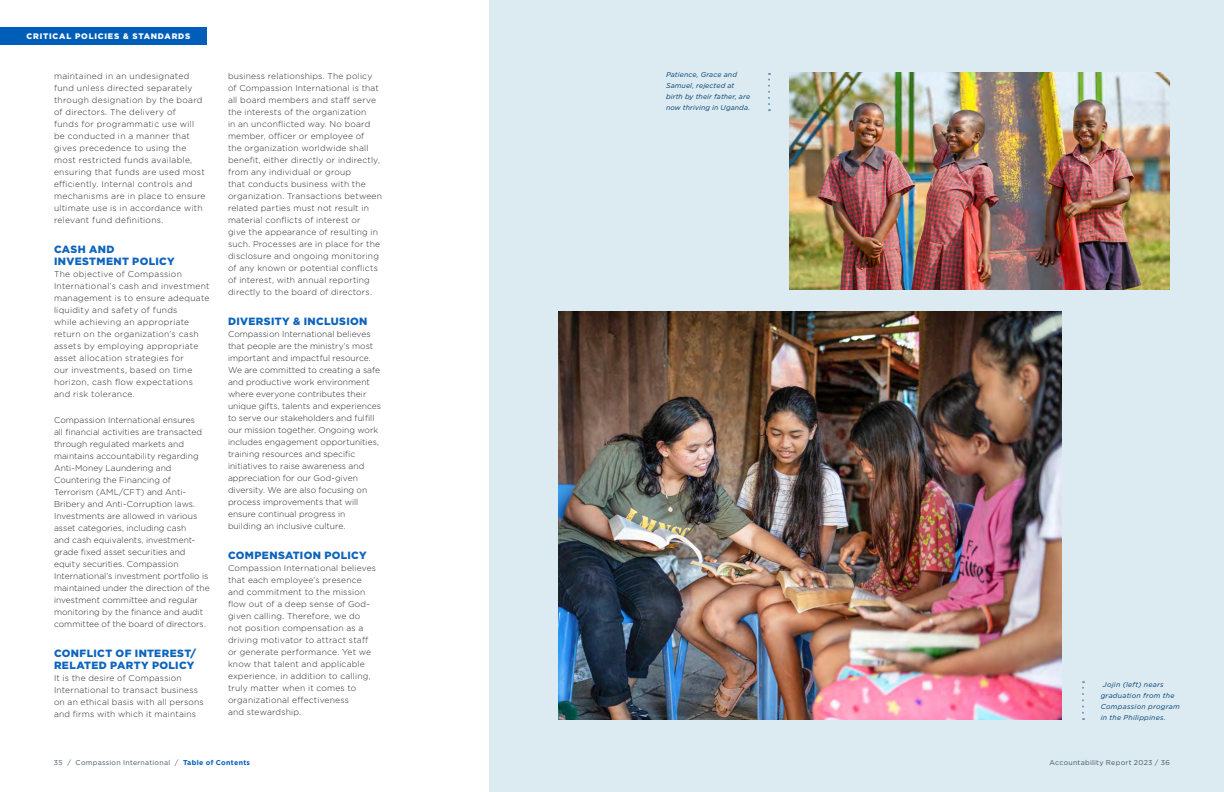
<style>
.page{position:relative;width:1224px;height:792px;background:#fff}
.page>*{position:absolute;margin:0;border:0;box-sizing:border-box;transform-origin:0 0}
.t1{font:900 10.5px/12px "Gotham";letter-spacing:.035em;color:#0d64bd}
.t2{font:300 8.5px/12px "Gotham";letter-spacing:.015em;color:#292829}
.t3{font:900 8px "Gotham";letter-spacing:.1em;color:#fff}
.t4{font:italic 7px/11px "Gotham";letter-spacing:.025em;color:#003b70}
.t5{font:7px "Gotham";letter-spacing:.04em;color:#405463}
.s1{font-weight:700;color:#005cba}
</style>
<div class="page">
<div style="left:489px;top:0;width:735px;height:792px;background:#dbebf1"></div>
<img style="left:790px;top:72px;width:380px;height:217px">
<img style="left:558px;top:311px;width:504px;height:409px">
<svg style="left:768px;top:73px;width:2px;height:38px"></svg>
<svg style="left:1082px;top:681px;width:2px;height:39px"></svg>
<div style="left:0;top:27px;width:207px;height:18px;background:#005eb8"></div>
<p class="t3" style="left:26px;top:31px;width:165px">CRITICAL POLICIES &amp; STANDARDS</p>
<p class="t2" style="left:54px;top:70px;width:153px">maintained in an undesignated fund unless directed separately through designation by the board of directors. The delivery of<br>funds for programmatic use will be conducted in a manner that gives precedence to using the most restricted funds available, ensuring that funds are used most efficiently. Internal controls and mechanisms are in place to ensure ultimate use is in accordance with relevant fund definitions.</p>
<p class="t1" style="left:54px;top:243px;width:122px">CASH AND<br>INVESTMENT POLICY</p>
<p class="t2" style="left:54px;top:268px;width:157px">The objective of Compassion<br>International’s cash and investment management is to ensure adequate liquidity and safety of funds<br>while achieving an appropriate return on the organization’s cash assets by employing appropriate asset allocation strategies for<br>our investments, based on time horizon, cash flow expectations and risk tolerance.</p>
<p class="t2" style="left:54px;top:413px;width:157px">Compassion International ensures<br>all financial activities are transacted through regulated markets and maintains accountability regarding Anti-Money Laundering and Countering the Financing of Terrorism (AML/CFT) and Anti-Bribery and Anti-Corruption laws.<br>Investments are allowed in various asset categories, including cash<br>and cash equivalents, investment&shy;grade fixed asset securities and equity securities. Compassion International’s investment portfolio is maintained under the direction of the investment committee and regular monitoring by the finance and audit committee of the board of directors.</p>
<p class="t1" style="left:54px;top:647px;width:144px">CONFLICT OF INTEREST/<br>RELATED PARTY POLICY</p>
<p class="t2" style="left:54px;top:671px;width:151px">It is the desire of Compassion International to transact business on an ethical basis with all persons and firms with which it maintains</p>
<p class="t2" style="left:228px;top:70px;width:156px">business relationships. The policy of Compassion International is that all board members and staff serve the interests of the organization<br>in an unconflicted way. No board member, officer or employee of<br>the organization worldwide shall benefit, either directly or indirectly, from any individual or group<br>that conducts business with the organization. Transactions between related parties must not result in material conflicts of interest or<br>give the appearance of resulting in such. Processes are in place for the disclosure and ongoing monitoring of any known or potential conflicts of interest, with annual reporting directly to the board of directors.</p>
<p class="t1" style="left:228px;top:315px;width:141px">DIVERSITY &amp; INCLUSION</p>
<p class="t2" style="left:228px;top:328px;width:155px">Compassion International believes that people are the ministry’s most important and impactful resource.<br>We are committed to creating a safe and productive work environment where everyone contributes their unique gifts, talents and experiences to serve our stakeholders and fulfill our mission together. Ongoing work includes engagement opportunities, training resources and specific initiatives to raise awareness and appreciation for our God-given diversity. We are also focusing on process improvements that will ensure continual progress in building an inclusive culture.</p>
<p class="t1" style="left:228px;top:549px;width:140px">COMPENSATION POLICY</p>
<p class="t2" style="left:228px;top:562px;width:150px">Compassion International believes that each employee’s presence and commitment to the mission flow out of a deep sense of God&shy;given calling. Therefore, we do not position compensation as a driving motivator to attract staff or generate performance. Yet we know that talent and applicable experience, in addition to calling, truly matter when it comes to organizational effectiveness<br>and stewardship.</p>
<p class="t4" style="left:666px;top:69px;width:86px">Patience, Grace and<br>Samuel, rejected at birth by their father, are now thriving in Uganda.</p>
<p class="t4" style="left:1101px;top:679px;width:81px;text-indent:2px">Jojin (left) nears graduation from the<br>Compassion program in the Philippines.</p>
<p class="t5" style="left:54px;top:758px;width:198px">35 / Compassion International / <span class="s1">Table of Contents</span></p>
<p class="t5" style="left:1050px;top:758px;width:122px">Accountability Report 2023 / 36</p>
</div>
